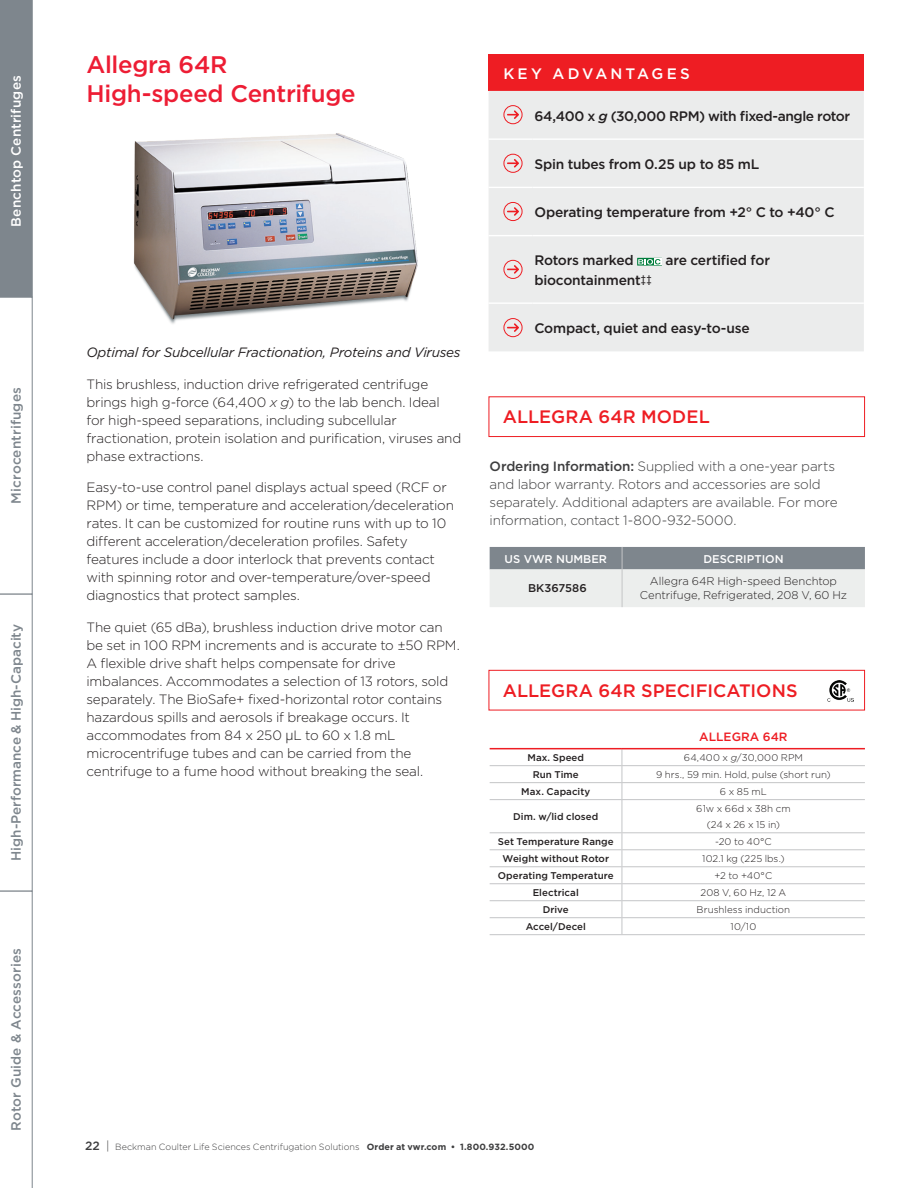
<style>
.page{position:relative;width:918px;height:1188px;background:#fff}
.page>*{position:absolute;margin:0;border:0;box-sizing:border-box;transform-origin:0 0}
.Product_Head-main{font:500 24px/28.8px "Gotham";letter-spacing:-.01em;color:#ed1d34}
.Specifications{font:500 18px "Gotham";letter-spacing:.005em;color:#ee1d23}
.DSG_-_Unordered_Bullet_-_Blue{font:500 15.15px "Gotham";letter-spacing:.205em;color:#fff}
.DSG_-_Unordered_Bullet_-_Blue-2{font:500 13.8px "Gotham";letter-spacing:-.02em;color:#231f20}
.Body_Copy{font:300 13.5px/18px "Gotham";letter-spacing:-.015em;color:#231f20}
.Body_Copy-2{font:300 13.5px/18px "Gotham";letter-spacing:-.015em;color:#3e3e3f}
.t1{font:500 13.5px "Gotham";letter-spacing:.005em;color:#7e868d}
.t2{font:italic 13.5px "Gotham";letter-spacing:-.02em;color:#231f20}
.t3{font:500 13.5px "Gotham";letter-spacing:.01em;color:#fff}
.t4{font:500 12px "Gotham";color:#ee1d23}
.Body_Copy-3{font:300 11.25px/13.5px "Gotham";letter-spacing:-.005em;color:#231f20;text-align:center}
.Table_Header_Left{font:500 11.25px "Gotham";color:#fff}
.Body_Copy-4{font:500 11.25px "Gotham";color:#231f20}
.t5{font:300 9.75px "Gotham";letter-spacing:.005em;color:#231f20}
.Specifications-liners_double_tab{font:500 9.75px "Gotham";letter-spacing:.005em;color:#231f20}
.t6{font:300 9px "Gotham";color:#3e3e3f}
.s1{font-style:italic}
.s2{font-family:"Noto Sans"}
.s3{font-weight:500}
.s4{font-weight:500;font-size:12px}
.s5{font-size:12px}
.s6{font-weight:700}
</style>
<div class="page">
<img style="left:133px;top:133px;width:285px;height:191px">
<div style="left:489px;top:54px;width:375px;height:37px;background:#ee1d23"></div>
<div style="left:489px;top:91px;width:375px;height:260px;background:#ebecec"></div>
<hr style="left:489px;top:138px;width:43px;height:2px;background:#fff">
<hr style="left:532px;top:138px;width:332px;height:2px;background:#fff">
<hr style="left:489px;top:187px;width:43px;height:1px;background:#fff">
<hr style="left:532px;top:187px;width:332px;height:1px;background:#fff">
<hr style="left:489px;top:235px;width:43px;height:1px;background:#fff">
<hr style="left:532px;top:235px;width:332px;height:1px;background:#fff">
<hr style="left:489px;top:302px;width:43px;height:2px;background:#fff">
<hr style="left:532px;top:302px;width:332px;height:2px;background:#fff">
<svg style="left:507px;top:110px;width:12px;height:9px"></svg>
<div style="left:504px;top:105px;width:18px;height:19px;border:1px solid #ee1d23;border-radius:50%"></div>
<svg style="left:507px;top:159px;width:12px;height:9px"></svg>
<div style="left:504px;top:154px;width:18px;height:19px;border:1px solid #ee1d23;border-radius:50%"></div>
<svg style="left:507px;top:207px;width:12px;height:9px"></svg>
<div style="left:504px;top:202px;width:18px;height:19px;border:1px solid #ee1d23;border-radius:50%"></div>
<svg style="left:507px;top:265px;width:12px;height:9px"></svg>
<div style="left:504px;top:260px;width:18px;height:19px;border:1px solid #ee1d23;border-radius:50%"></div>
<svg style="left:637px;top:258px;width:25px;height:8px"></svg>
<svg style="left:654px;top:258px;width:8px;height:7px"></svg>
<svg style="left:638px;top:259px;width:22px;height:6px"></svg>
<svg style="left:507px;top:323px;width:12px;height:9px"></svg>
<div style="left:504px;top:318px;width:18px;height:19px;border:1px solid #ee1d23;border-radius:50%"></div>
<svg style="left:490px;top:547px;width:375px;height:60px;background:#c3c7c9"></svg>
<hr style="left:622px;top:569px;width:1px;height:38px;background:#c4c5c7">
<div style="left:489px;top:396px;width:376px;height:41px;border:1px solid #ee1d23"></div>
<hr style="left:490px;top:765px;width:132px;height:1px;background:#c4c5c7">
<hr style="left:622px;top:765px;width:243px;height:1px;background:#c4c5c7">
<hr style="left:490px;top:782px;width:132px;height:1px;background:#c4c5c7">
<hr style="left:622px;top:782px;width:243px;height:1px;background:#c4c5c7">
<svg style="left:622px;top:749px;width:1px;height:50px"></svg>
<hr style="left:490px;top:799px;width:132px;height:1px;background:#c4c5c7">
<hr style="left:622px;top:799px;width:243px;height:1px;background:#c4c5c7">
<hr style="left:622px;top:800px;width:1px;height:32px;background:#c4c5c7">
<hr style="left:490px;top:832px;width:132px;height:1px;background:#c4c5c7">
<hr style="left:622px;top:832px;width:243px;height:1px;background:#c4c5c7">
<hr style="left:490px;top:849px;width:132px;height:1px;background:#c4c5c7">
<hr style="left:622px;top:849px;width:243px;height:1px;background:#c4c5c7">
<hr style="left:490px;top:866px;width:132px;height:1px;background:#c4c5c7">
<hr style="left:622px;top:866px;width:243px;height:1px;background:#c4c5c7">
<hr style="left:490px;top:883px;width:132px;height:1px;background:#c4c5c7">
<hr style="left:622px;top:883px;width:243px;height:1px;background:#c4c5c7">
<hr style="left:490px;top:900px;width:132px;height:1px;background:#c4c5c7">
<hr style="left:622px;top:900px;width:243px;height:1px;background:#c4c5c7">
<hr style="left:490px;top:917px;width:132px;height:1px;background:#c4c5c7">
<hr style="left:622px;top:917px;width:243px;height:1px;background:#c4c5c7">
<svg style="left:622px;top:833px;width:1px;height:101px"></svg>
<hr style="left:490px;top:934px;width:132px;height:1px;background:#c4c5c7">
<hr style="left:622px;top:934px;width:243px;height:1px;background:#c4c5c7">
<hr style="left:490px;top:748px;width:132px;height:1px;background:#ee1d23">
<hr style="left:622px;top:748px;width:243px;height:1px;background:#ee1d23">
<div style="left:489px;top:670px;width:376px;height:40px;border:1px solid #ee1d23"></div>
<img style="left:828px;top:680px;width:25px;height:21px">
<svg style="left:0;top:0;width:32px;height:1188px"></svg>
<p class="t3" style="left:7px;top:227px;width:153px;rotate:-90deg">Benchtop Centrifuges</p>
<p class="t1" style="left:7px;top:504px;width:118px;rotate:-90deg">Microcentrifuges</p>
<p class="t1" style="left:7px;top:861px;width:238px;rotate:-90deg">High-Performance &amp; High-Capacity</p>
<p class="t1" style="left:7px;top:1131px;width:185px;rotate:-90deg">Rotor Guide &amp; Accessories</p>
<p class="Product_Head-main" style="left:87px;top:50px;width:271px">Allegra 64R<br>High-speed Centrifuge</p>
<p class="t2" style="left:87px;top:344px;width:376px">Optimal for Subcellular Fractionation, Proteins and Viruses</p>
<p class="Body_Copy" style="left:87px;top:375px;width:376px">This brushless, induction drive refrigerated centrifuge brings high g-force (64,400 <span class="s1">x g</span>) to the lab bench. Ideal for high-speed separations, including subcellular fractionation, protein isolation and purification, viruses and phase extractions.</p>
<p class="Body_Copy" style="left:87px;top:478px;width:369px">Easy-to-use control panel displays actual speed (RCF or RPM) or time, temperature and acceleration/deceleration rates. It can be customized for routine runs with up to 10 different acceleration/deceleration profiles. Safety features include a door interlock that prevents contact with spinning rotor and over-temperature/over-speed diagnostics that protect samples.</p>
<p class="Body_Copy" style="left:87px;top:618px;width:375px">The quiet (65 dBa), brushless induction drive motor can be set in 100 RPM increments and is accurate to ±50 RPM.<br>A flexible drive shaft helps compensate for drive imbalances. Accommodates a selection of 13 rotors, sold separately. The BioSafe+ fixed-horizontal rotor contains hazardous spills and aerosols if breakage occurs. It accommodates from 84 x 250 <span class="s2">µ</span>L to 60 x 1.8 mL microcentrifuge tubes and can be carried from the centrifuge to a fume hood without breaking the seal.</p>
<p class="DSG_-_Unordered_Bullet_-_Blue" style="left:503px;top:63px;width:188px">KEY ADVANTAGES</p>
<p class="DSG_-_Unordered_Bullet_-_Blue-2" style="left:534px;top:107px;width:317px">64,400 x <span class="s1">g</span> (30,000 RPM) with fixed-angle rotor</p>
<p class="DSG_-_Unordered_Bullet_-_Blue-2" style="left:534px;top:155px;width:226px">Spin tubes from 0.25 up to 85 mL</p>
<p class="DSG_-_Unordered_Bullet_-_Blue-2" style="left:534px;top:203px;width:302px">Operating temperature from +2° C to +40° C</p>
<p class="DSG_-_Unordered_Bullet_-_Blue-2" style="left:534px;top:251px;width:101px">Rotors marked</p>
<p class="DSG_-_Unordered_Bullet_-_Blue-2" style="left:665px;top:251px;width:106px">are certified for</p>
<p class="DSG_-_Unordered_Bullet_-_Blue-2" style="left:534px;top:271px;width:119px">biocontainment‡‡</p>
<p class="DSG_-_Unordered_Bullet_-_Blue-2" style="left:534px;top:319px;width:217px">Compact, quiet and easy-to-use</p>
<p class="Specifications" style="left:503px;top:405px;width:209px">ALLEGRA 64R MODEL</p>
<p class="Body_Copy-2" style="left:490px;top:457px;width:350px"><span class="s3">Ordering Information:</span> Supplied with a one-year parts and labor warranty. Rotors and accessories are sold separately. Additional adapters are available. For more information, contact 1-800-932-5000.</p>
<p class="Table_Header_Left" style="left:505px;top:551px;width:104px">US VWR NUMBER</p>
<p class="Table_Header_Left" style="left:703px;top:551px;width:82px">DESCRIPTION</p>
<p class="Body_Copy-4" style="left:528px;top:581px;width:60px">BK367586</p>
<p class="Body_Copy-3" style="left:640px;top:574px;width:209px">Allegra 64R High-speed Benchtop<br>Centrifuge, Refrigerated, 208 V, 60 Hz</p>
<p class="Specifications" style="left:503px;top:679px;width:296px">ALLEGRA 64R SPECIFICATIONS</p>
<p class="t4" style="left:699px;top:728px;width:90px">ALLEGRA 64R</p>
<p class="Specifications-liners_double_tab" style="left:527px;top:751px;width:58px">Max. Speed</p>
<p class="t5" style="left:684px;top:751px;width:121px">64,400 x <span class="s1">g</span>/30,000 RPM</p>
<p class="Specifications-liners_double_tab" style="left:533px;top:768px;width:48px">Run Time</p>
<p class="t5" style="left:656px;top:768px;width:176px">9 hrs., 59 min. Hold, pulse (short run)</p>
<p class="Specifications-liners_double_tab" style="left:521px;top:785px;width:71px">Max. Capacity</p>
<p class="t5" style="left:720px;top:785px;width:49px">6 x 85 mL</p>
<p class="Specifications-liners_double_tab" style="left:513px;top:810px;width:87px">Dim. w/lid closed</p>
<p class="t5" style="left:696px;top:802px;width:96px">61w x 66d x 38h cm</p>
<p class="t5" style="left:707px;top:819px;width:75px">(24 x 26 x 15 in)</p>
<p class="Specifications-liners_double_tab" style="left:498px;top:835px;width:117px">Set Temperature Range</p>
<p class="t5" style="left:715px;top:836px;width:58px">-20 to 40°C</p>
<p class="Specifications-liners_double_tab" style="left:503px;top:852px;width:108px">Weight without Rotor</p>
<p class="t5" style="left:702px;top:853px;width:84px">102.1 kg (225 lbs.)</p>
<p class="Specifications-liners_double_tab" style="left:498px;top:869px;width:117px">Operating Temperature</p>
<p class="t5" style="left:715px;top:870px;width:59px">+2 to +40°C</p>
<p class="Specifications-liners_double_tab" style="left:533px;top:886px;width:48px">Electrical</p>
<p class="t5" style="left:701px;top:887px;width:87px">208 V, 60 Hz, 12 A</p>
<p class="Specifications-liners_double_tab" style="left:543px;top:903px;width:27px">Drive</p>
<p class="t5" style="left:697px;top:904px;width:95px">Brushless induction</p>
<p class="Specifications-liners_double_tab" style="left:526px;top:920px;width:62px">Accel/Decel</p>
<p class="t5" style="left:731px;top:920px;width:27px">10/10</p>
<p class="t6" style="left:85px;top:1141px;width:451px"><span class="s4">22</span> <span class="s5">|</span> Beckman Coulter Life Sciences Centrifugation Solutions <span class="s6">Order at vwr.com • 1.800.932.5000</span></p>
</div>
